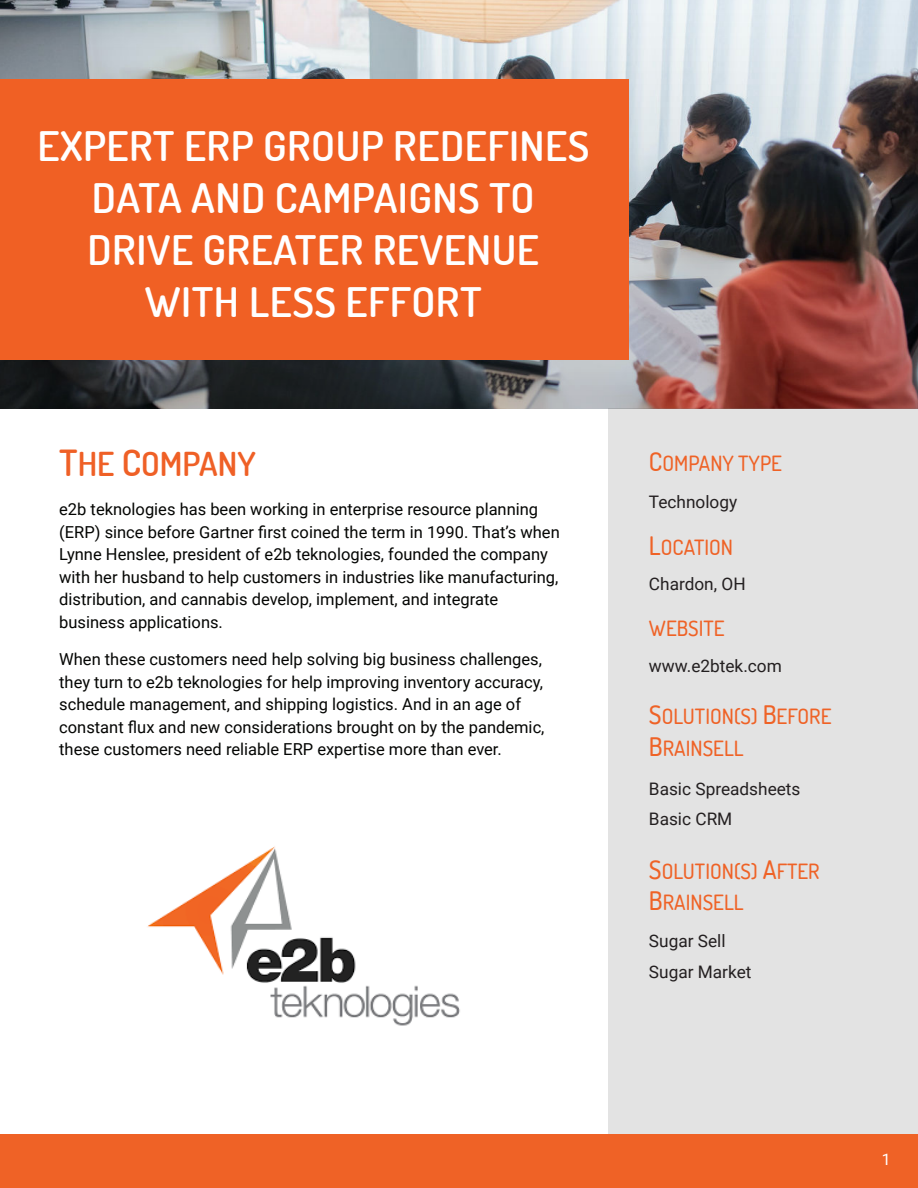
<style>
.page{position:relative;width:918px;height:1188px;background:#fff}
.page>*{position:absolute;margin:0;border:0;box-sizing:border-box;transform-origin:0 0}
.t1{font:600 40.65px/51.9px "Dosis";letter-spacing:.01em;color:#fff;text-align:center;scale:1.04 1}
.t2{font:600 33px "Dosis";color:#ef6026}
.t3{font:500 21px/32px "Dosis";color:#ef6226}
.t4{font:17.25px/30px "Roboto";color:#231f20}
.t5{font:16.5px/22.5px "Roboto";color:#040503}
.t6{font:15.9px "Roboto";color:#fff}
.s1{font-size:36px}
.s2{font-size:25.5px}
</style>
<div class="page">
<div style="left:608px;top:409px;width:310px;height:779px;background:#e3e3e3"></div>
<div style="left:0;top:1134px;width:918px;height:54px;background:#ef6226"></div>
<img style="left:147px;top:846px;width:313px;height:180px">
<img style="left:0;top:0;width:918px;height:409px">
<div style="left:0;top:80px;width:629px;height:280px;background:#f06024"></div>
<h1 class="t1" style="left:37px;top:121px;width:532px">EXPERT ERP GROUP REDEFINES<br>DATA AND CAMPAIGNS TO<br>DRIVE GREATER REVENUE<br>WITH LESS EFFORT</h1>
<h2 class="t2" style="left:59px;top:445px;width:198px"><span class="s1">T</span>HE <span class="s1">C</span>OMPANY</h2>
<p class="t5" style="left:59px;top:500px;width:502px">e2b teknologies has been working in enterprise resource planning (ERP) since before Gartner first coined the term in 1990. That’s when Lynne Henslee, president of e2b teknologies, founded the company with her husband to help customers in industries like manufacturing, distribution, and cannabis develop, implement, and integrate business applications.</p>
<p class="t5" style="left:59px;top:647px;width:487px">When these customers need help solving big business challenges, they turn to e2b teknologies for help improving inventory accuracy, schedule management, and shipping logistics. And in an age of constant flux and new considerations brought on by the pandemic, these customers need reliable ERP expertise more than ever.</p>
<p class="t3" style="left:649px;top:448px;width:135px"><span class="s2">C</span>OMPANY TYPE</p>
<p class="t4" style="left:649px;top:486px;width:90px">Technology</p>
<p class="t3" style="left:649px;top:531px;width:86px"><span class="s2">L</span>OCATION</p>
<p class="t4" style="left:649px;top:568px;width:98px">Chardon, OH</p>
<p class="t3" style="left:649px;top:613px;width:77px">WEBSITE</p>
<p class="t4" style="left:649px;top:650px;width:134px">www.e2btek.com</p>
<p class="t3" style="left:649px;top:701px;width:184px"><span class="s2">S</span>OLUTION(S) <span class="s2">B</span>EFORE<br><span class="s2">B</span>RAINSELL</p>
<p class="t4" style="left:649px;top:773px;width:153px">Basic Spreadsheets<br>Basic CRM</p>
<p class="t3" style="left:649px;top:857px;width:172px;line-height:30.6px"><span class="s2">S</span>OLUTION(S) <span class="s2">A</span>FTER<br><span class="s2">B</span>RAINSELL</p>
<p class="t4" style="left:649px;top:926px;width:104px;line-height:31.5px">Sugar Sell<br>Sugar Market</p>
<p class="t6" style="left:882px;top:1149px;width:10px">1</p>
</div>
